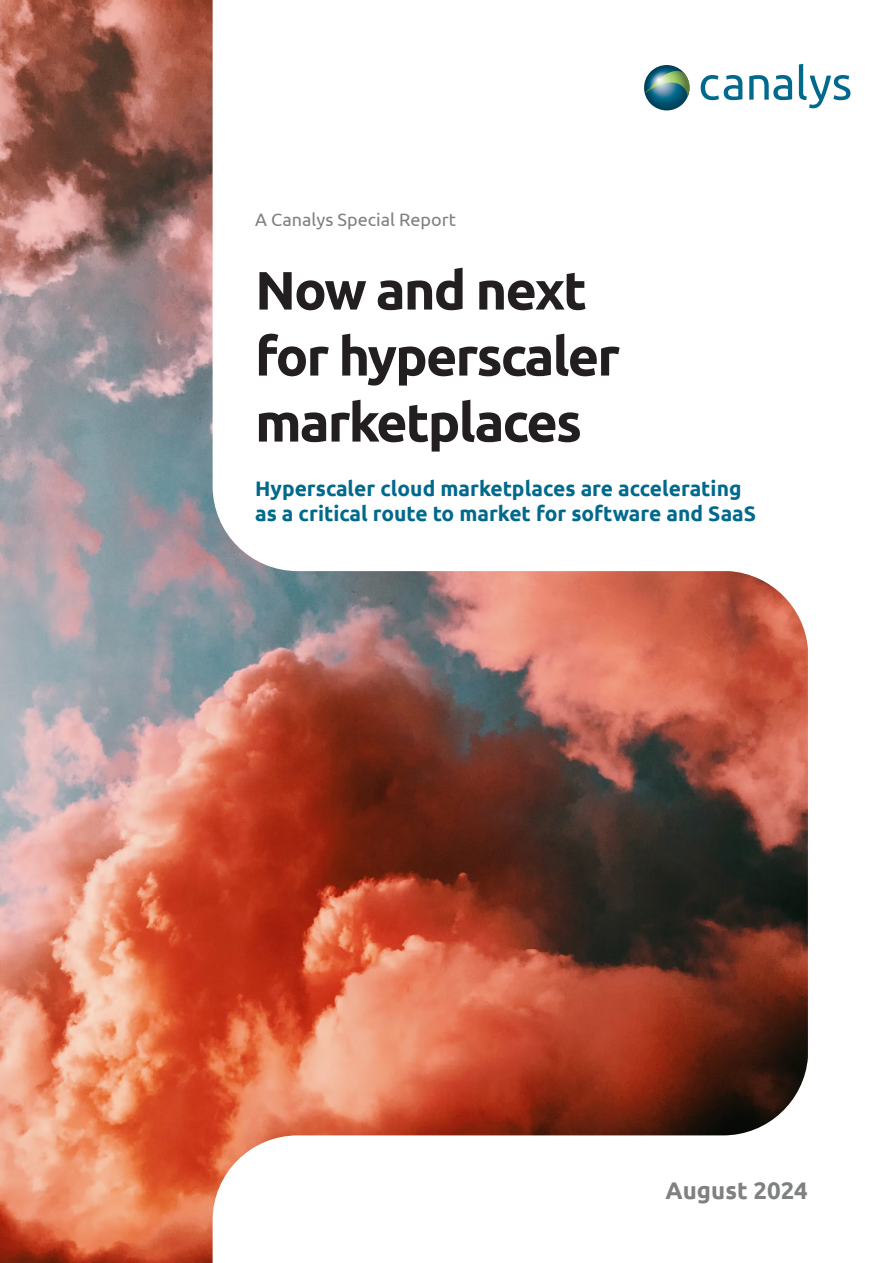
<style>
.page{position:relative;width:893px;height:1263px;background:#fff}
.page>*{position:absolute;margin:0;border:0;box-sizing:border-box;transform-origin:0 0}
.t1{font:700 54px/66px "Ubuntu";letter-spacing:-.035em;color:#231f20}
.t2{font:700 24px "Ubuntu";color:#7f8080}
.t3{font:700 21px/25.2px "Ubuntu";color:#00698c}
.t4{font:18px "Ubuntu";color:#7f8080}
</style>
<div class="page">
<img style="left:0;top:0;width:213px;height:1263px">
<img style="left:213px;top:63px;width:638px;height:1149px">
<svg style="left:642px;top:65px;width:50px;height:48px"></svg>
<svg style="left:701px;top:75px;width:41px;height:25px"></svg>
<svg style="left:749px;top:75px;width:43px;height:25px"></svg>
<svg style="left:799px;top:64px;width:51px;height:44px"></svg>
<p class="t4" style="left:255px;top:208px;width:202px">A Canalys Special Report</p>
<p class="t1" style="left:255px;top:257px;width:366px">Now and next for hyperscaler marketplaces</p>
<p class="t3" style="left:255px;top:475px;width:502px">Hyperscaler cloud marketplaces are accelerating as a critical route to market for software and SaaS</p>
<p class="t2" style="left:665px;top:1176px;width:144px">August 2024</p>
</div>
